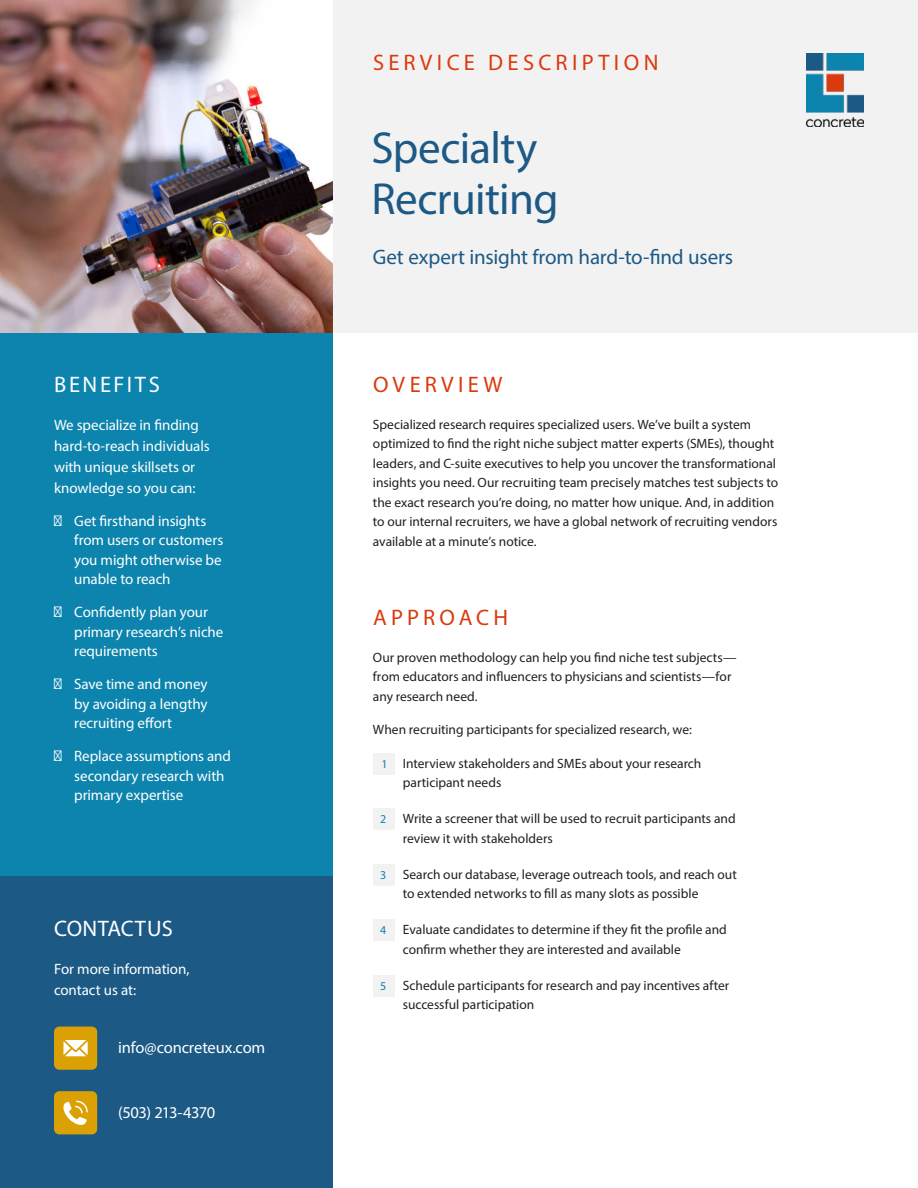
<style>
.page{position:relative;width:918px;height:1188px;background:#fff}
.page>*{position:absolute;margin:0;border:0;box-sizing:border-box;transform-origin:0 0}
.t1{font:45px/51px "Myriad Pro";letter-spacing:-.015em;color:#1c5985}
.t2{font:22.5px "Myriad Pro";letter-spacing:.19em;color:#db3a0e}
.t3{font:22.5px "Myriad Pro";letter-spacing:-.005em;color:#fff}
.t4{font:22.5px "Myriad Pro";letter-spacing:.12em;color:#fff}
.t5{font:21px "Myriad Pro";letter-spacing:-.005em;color:#1c5985}
.t6{font:16.5px "Myriad Pro";letter-spacing:-.01em;color:#fff}
.t7{font:16.5px "Myriad Pro";letter-spacing:-.035em;color:#fff}
.t8{font:15px/19.5px "Myriad Pro";letter-spacing:-.005em;color:#fff}
.t9{font:13.5px/19.5px "Myriad Pro";color:#231f20}
.t10{font:12px "Myriad Pro";color:#0c84ad}
</style>
<div class="page">
<div style="left:0;top:876px;width:332px;height:312px;background:#1c5985"></div>
<div style="left:0;top:333px;width:332px;height:543px;background:#0c84ad"></div>
<div style="left:332px;top:0;width:586px;height:333px;background:#f2f2f2"></div>
<div style="left:373px;top:753px;width:22px;height:22px;background:#f2f2f2"></div>
<div style="left:373px;top:809px;width:22px;height:21px;background:#f2f2f2"></div>
<div style="left:373px;top:864px;width:22px;height:22px;background:#f2f2f2"></div>
<div style="left:373px;top:920px;width:22px;height:21px;background:#f2f2f2"></div>
<div style="left:373px;top:975px;width:22px;height:22px;background:#f2f2f2"></div>
<div style="left:54px;top:1027px;width:43px;height:43px;background:#dba104;border-radius:5px"></div>
<div style="left:54px;top:1091px;width:43px;height:43px;background:#dba104;border-radius:5px"></div>
<svg style="left:64px;top:1040px;width:24px;height:16px"></svg>
<svg style="left:63px;top:1100px;width:25px;height:25px"></svg>
<img style="left:806px;top:54px;width:58px;height:72px">
<img style="left:0;top:0;width:332px;height:333px">
<h2 class="t2" style="left:373px;top:54px;width:287px">SERVICE DESCRIPTION</h2>
<h1 class="t1" style="left:371px;top:126px;width:189px">Specialty<br>Recruiting</h1>
<h3 class="t5" style="left:373px;top:249px;width:362px">Get expert insight from hard-to-find users</h3>
<h2 class="t4" style="left:54px;top:376px;width:107px">BENEFITS</h2>
<h2 class="t2" style="left:373px;top:376px;width:131px">OVERVIEW</h2>
<p class="t8" style="left:54px;top:416px;width:157px;line-height:21px">We specialize in finding hard-to-reach individuals with unique skillsets or knowledge so you can:</p>
<p class="t8" style="left:74px;top:512px;width:151px">Get firsthand insights from users or customers you might otherwise be unable to reach</p>
<p class="t8" style="left:74px;top:604px;width:151px">Confidently plan your primary research’s niche requirements</p>
<p class="t8" style="left:74px;top:676px;width:135px;text-align:justify">Save time and money by avoiding a lengthy recruiting effort</p>
<p class="t8" style="left:74px;top:748px;width:158px">Replace assumptions and secondary research with primary expertise</p>
<h2 class="t3" style="left:54px;top:920px;width:120px">CONTACT US</h2>
<p class="t8" style="left:54px;top:959px;width:137px;line-height:21px">For more information, contact us at:</p>
<p class="t6" style="left:118px;top:1041px;width:149px">info@concreteux.com</p>
<p class="t7" style="left:118px;top:1106px;width:98px">(503) 213-4370</p>
<p class="t9" style="left:373px;top:416px;width:407px">Specialized research requires specialized users. We’ve built a system optimized to find the right niche subject matter experts (SMEs), thought leaders, and C-suite executives to help you uncover the transformational insights you need. Our recruiting team precisely matches test subjects to the exact research you’re doing, no matter how unique. And, in addition to our internal recruiters, we have a global network of recruiting vendors available at a minute’s notice.</p>
<h2 class="t2" style="left:373px;top:609px;width:136px">APPROACH</h2>
<p class="t9" style="left:373px;top:649px;width:365px">Our proven methodology can help you find niche test subjects— from educators and influencers to physicians and scientists—for any research need.</p>
<p class="t9" style="left:373px;top:721px;width:320px">When recruiting participants for specialized research, we:</p>
<p class="t10" style="left:381px;top:759px;width:8px">1</p>
<p class="t10" style="left:380px;top:815px;width:8px">2</p>
<p class="t10" style="left:380px;top:870px;width:8px">3</p>
<p class="t10" style="left:380px;top:926px;width:8px">4</p>
<p class="t10" style="left:380px;top:981px;width:8px">5</p>
<p class="t9" style="left:403px;top:755px;width:300px">Interview stakeholders and SMEs about your research participant needs</p>
<p class="t9" style="left:403px;top:810px;width:334px">Write a screener that will be used to recruit participants and review it with stakeholders</p>
<p class="t9" style="left:403px;top:866px;width:336px">Search our database, leverage outreach tools, and reach out to extended networks to fill as many slots as possible</p>
<p class="t9" style="left:403px;top:921px;width:326px">Evaluate candidates to determine if they fit the profile and confirm whether they are interested and available</p>
<p class="t9" style="left:403px;top:977px;width:328px">Schedule participants for research and pay incentives after successful participation</p>
</div>
